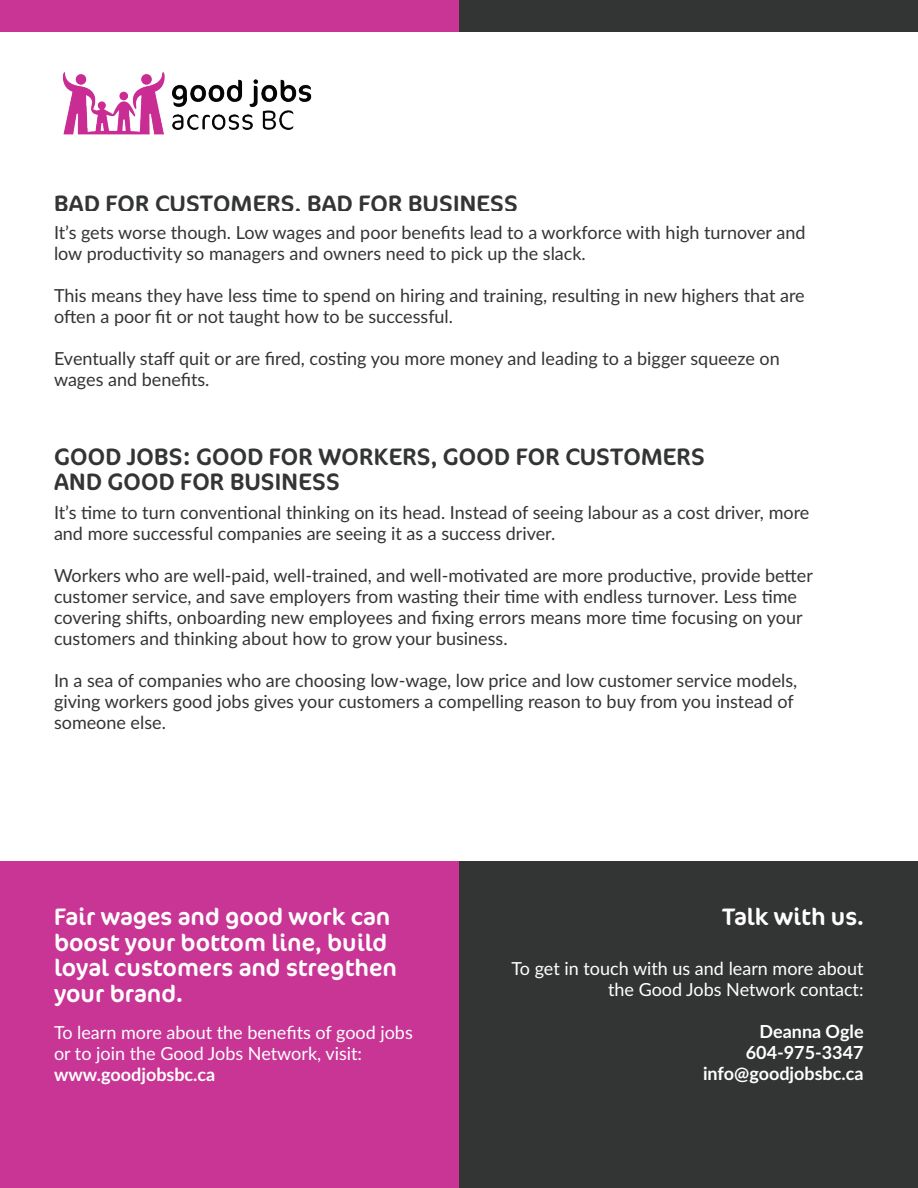
<style>
.page{position:relative;width:918px;height:1188px;background:#fff}
.page>*{position:absolute;margin:0;border:0;box-sizing:border-box;transform-origin:0 0}
.t1{font:24px/25.5px "Cocon Pro";color:#fff}
.t2{font:24px/25.5px "Cocon Pro";letter-spacing:.01em;color:#333434}
.t3{font:18px/21px "Lato";color:#333434}
.t4{font:18px/21px "Lato";color:#fff}
.t5{font:700 18px/21px "Lato";color:#fff;text-align:right}
</style>
<div class="page">
<div style="left:0;top:0;width:459px;height:31px;background:#c83595"></div>
<div style="left:459px;top:0;width:459px;height:31px;background:#333434"></div>
<img style="left:62px;top:72px;width:250px;height:63px">
<div style="left:0;top:861px;width:459px;height:327px;background:#c83595"></div>
<div style="left:459px;top:861px;width:459px;height:327px;background:#333434"></div>
<h1 class="t2" style="left:54px;top:190px;width:465px">BAD FOR CUSTOMERS, BAD FOR BUSINESS</h1>
<p class="t3" style="left:54px;top:221px;width:753px">It’s gets worse though. Low wages and poor benefits lead to a workforce with high turnover and low productivity so managers and owners need to pick up the slack.</p>
<p class="t3" style="left:54px;top:284px;width:752px">This means they have less time to spend on hiring and training, resulting in new highers that are often a poor fit or not taught how to be successful.</p>
<p class="t3" style="left:54px;top:347px;width:727px">Eventually staff quit or are fired, costing you more money and leading to a bigger squeeze on wages and benefits.</p>
<h1 class="t2" style="left:54px;top:443px;width:652px">GOOD JOBS: GOOD FOR WORKERS, GOOD FOR CUSTOMERS<br>AND GOOD FOR BUSINESS</h1>
<p class="t3" style="left:54px;top:502px;width:757px">It’s time to turn conventional thinking on its head. Instead of seeing labour as a cost driver, more and more successful companies are seeing it as a success driver.</p>
<p class="t3" style="left:54px;top:565px;width:761px">Workers who are well-paid, well-trained, and well-motivated are more productive, provide better customer service, and save employers from wasting their time with endless turnover. Less time covering shifts, onboarding new employees and fixing errors means more time focusing on your customers and thinking about how to grow your business.</p>
<p class="t3" style="left:54px;top:670px;width:745px">In a sea of companies who are choosing low-wage, low price and low customer service models, giving workers good jobs gives your customers a compelling reason to buy from you instead of someone else.</p>
<h1 class="t1" style="left:54px;top:904px;width:345px">Fair wages and good work can boost your bottom line, build loyal customers and stregthen your brand.</h1>
<p class="t4" style="left:54px;top:1021px;width:360px">To learn more about the benefits of good jobs or to join the Good Jobs Network, visit:</p>
<p class="t5" style="left:54px;top:1063px;width:163px">www.goodjobsbc.ca</p>
<h1 class="t1" style="left:722px;top:904px;width:143px">Talk with us.</h1>
<p class="t4" style="left:512px;top:958px;width:354px;text-align:right">To get in touch with us and learn more about the Good Jobs Network contact:</p>
<p class="t5" style="left:703px;top:1021px;width:162px">Deanna Ogle<br>604-975-3347 info@goodjobsbc.ca</p>
</div>
